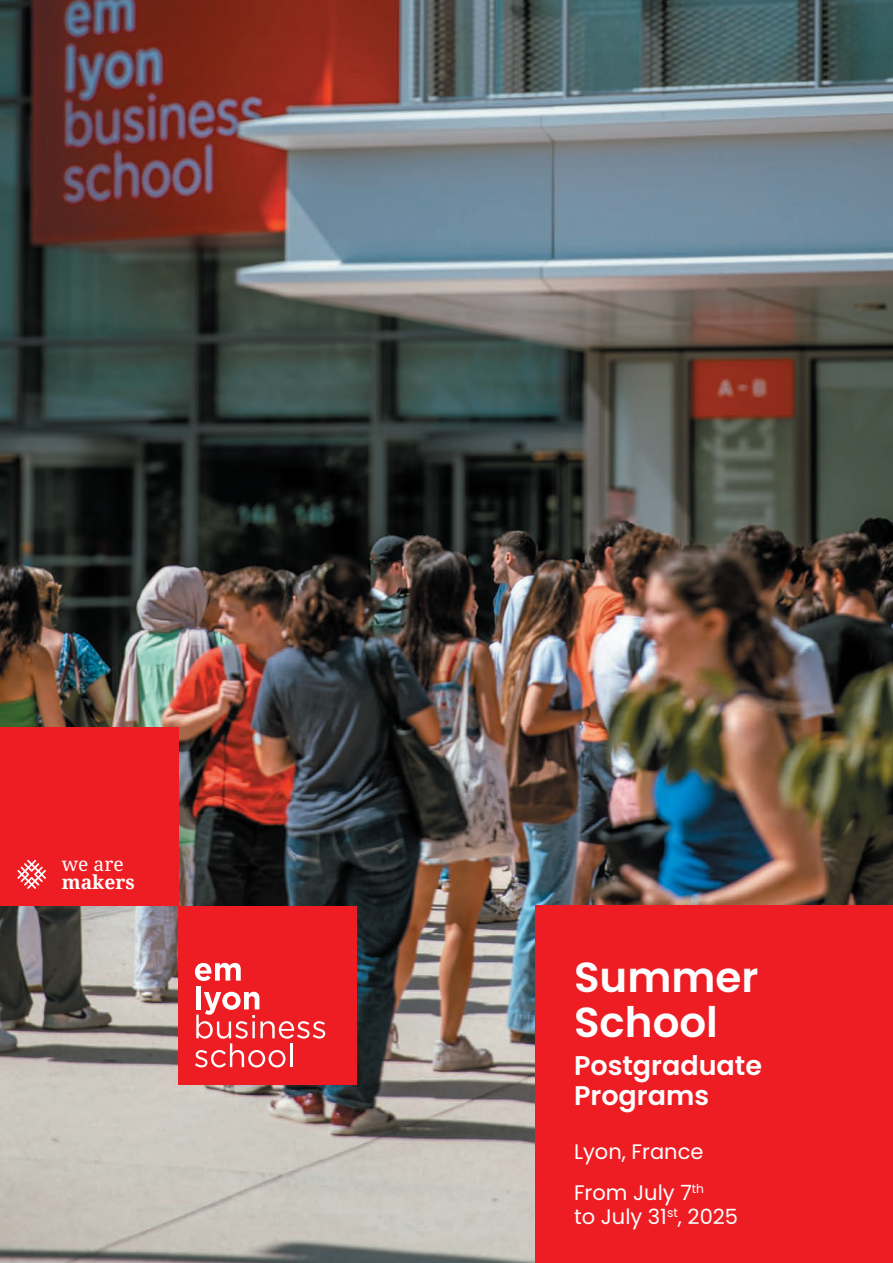
<style>
.page{position:relative;width:893px;height:1263px;background:#fff}
.page>*{position:absolute;margin:0;border:0;box-sizing:border-box;transform-origin:0 0}
.t1{font:600 42px/45px "Poppins";color:#fff}
.t2{font:600 27px/30px "Poppins";color:#fff}
.t3{font:21px/41px "Poppins";color:#fff}
.t4{font:700 19.2px "Noto Serif";color:#fff}
.t5{font:19.2px "Noto Serif";color:#fff}
</style>
<div class="page">
<img style="left:0;top:0;width:893px;height:1263px">
<div style="left:536px;top:906px;width:357px;height:357px;background:#ee1d23"></div>
<div style="left:179px;top:906px;width:178px;height:178px;background:#ee1d23"></div>
<svg style="left:195px;top:963px;width:46px;height:18px"></svg>
<div style="left:196px;top:986px;width:5px;height:23px;background:#fff"></div>
<svg style="left:195px;top:992px;width:130px;height:75px"></svg>
<hr style="left:290px;top:1043px;width:2px;height:24px;background:#fff">
<div style="left:0;top:727px;width:179px;height:179px;background:#ee1d23"></div>
<svg style="left:17px;top:860px;width:29px;height:29px"></svg>
<p class="t5" style="left:62px;top:851px;width:63px">we are</p>
<p class="t4" style="left:62px;top:868px;width:75px">makers</p>
<h1 class="t1" style="left:574px;top:954px;width:186px">Summer<br>School</h1>
<p class="t2" style="left:574px;top:1051px;width:189px">Postgraduate<br>Programs</p>
<p class="t3" style="left:574px;top:1131px;width:132px">Lyon, France<br>From July 7<sup>th</sup></p>
<p class="t3" style="left:574px;top:1196px;width:166px">to July 31<sup>st</sup>, 2025</p>
</div>
